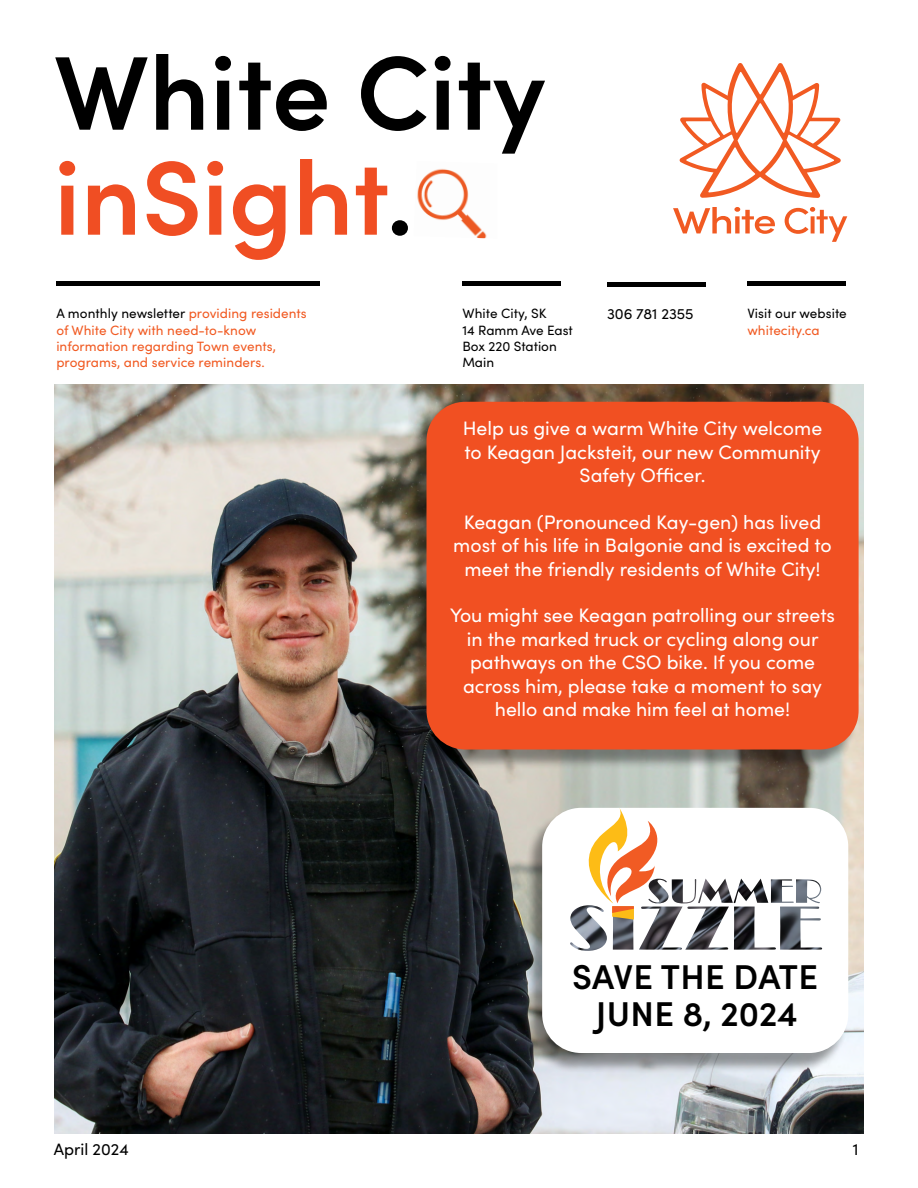
<style>
.page{position:relative;width:918px;height:1188px;background:#fff}
.page>*{position:absolute;margin:0;border:0;box-sizing:border-box;transform-origin:0 0}
.t1{font:600 105px/105px "Sofia Pro";color:#000}
.t2{font:600 34.5px/36.6px "Sofia Pro";letter-spacing:.005em;color:#000;text-align:center}
.t3{font:19.5px/23.4px "Sofia Pro";color:#fff;text-align:center}
.t4{font:16.5px "Sofia Pro";color:#000}
.t5{font:15px "Sofia Pro";color:#000}
.t6{font:13.5px/16.2px "Sofia Pro";letter-spacing:.005em;color:#f15a22}
.t7{font:13.5px/16.2px "Sofia Pro";color:#000}
.s1{color:#f04e23}
.s2{color:#000}
</style>
<div class="page">
<img style="left:54px;top:385px;width:810px;height:749px">
<hr style="left:462px;top:281px;width:99px;height:4px;background:#000">
<hr style="left:607px;top:282px;width:98px;height:4px;background:#000">
<hr style="left:747px;top:281px;width:99px;height:4px;background:#000">
<hr style="left:56px;top:281px;width:264px;height:4px;background:#000">
<img style="left:417px;top:168px;width:70px;height:71px">
<svg style="left:785px;top:207px;width:62px;height:35px"></svg>
<svg style="left:673px;top:207px;width:102px;height:27px"></svg>
<svg style="left:680px;top:63px;width:161px;height:135px"></svg>
<div style="left:409px;top:406px;width:449px;height:364px;background:#000;opacity:.39"></div>
<div style="left:427px;top:402px;width:432px;height:348px;background:#f15022;border-radius:39px"></div>
<div style="left:525px;top:812px;width:323px;height:261px;background:#000;opacity:.39"></div>
<div style="left:542px;top:808px;width:306px;height:245px;background:#fff;border-radius:39px"></div>
<img style="left:570px;top:920px;width:37px;height:31px">
<img style="left:613px;top:920px;width:20px;height:30px">
<img style="left:639px;top:907px;width:44px;height:43px">
<img style="left:685px;top:907px;width:44px;height:43px">
<img style="left:734px;top:907px;width:42px;height:43px">
<img style="left:780px;top:907px;width:42px;height:43px">
<img style="left:672px;top:879px;width:24px;height:25px">
<img style="left:698px;top:879px;width:70px;height:24px">
<img style="left:771px;top:879px;width:23px;height:24px">
<img style="left:796px;top:879px;width:25px;height:24px">
<svg style="left:568px;top:808px;width:102px;height:112px"></svg>
<h1 class="t1" style="left:54px;top:33px;width:493px">White City <span class="s1">inSight</span>.</h1>
<p class="t6" style="left:56px;top:305px;width:252px"><span class="s2">A monthly newsletter</span> providing residents of White City with need-to-know information regarding Town events, programs, and service reminders.</p>
<p class="t7" style="left:747px;top:305px;width:101px">Visit our website</p>
<p class="t7" style="left:462px;top:305px;width:112px">White City, SK<br>14 Ramm Ave East<br>Box 220 Station<br>Main</p>
<p class="t5" style="left:607px;top:303px;width:88px">306 781 2355</p>
<p class="t6" style="left:747px;top:321px;width:74px">whitecity.ca</p>
<p class="t3" style="left:463px;top:416px;width:361px">Help us give a warm White City welcome to Keagan Jacksteit, our new Community<br>Safety Officer.</p>
<p class="t3" style="left:453px;top:509px;width:380px">Keagan (Pronounced Kay-gen) has lived most of his life in Balgonie and is excited to meet the friendly residents of White City!</p>
<p class="t3" style="left:450px;top:603px;width:386px">You might see Keagan patrolling our streets in the marked truck or cycling along our pathways on the CSO bike. If you come across him, please take a moment to say hello and make him feel at home!</p>
<h2 class="t2" style="left:572px;top:956px;width:247px">SAVE THE DATE<br>JUNE 8, 2024</h2>
<p class="t4" style="left:54px;top:1137px;width:76px">April 2024</p>
<p class="t4" style="left:853px;top:1137px;width:7px">1</p>
</div>
